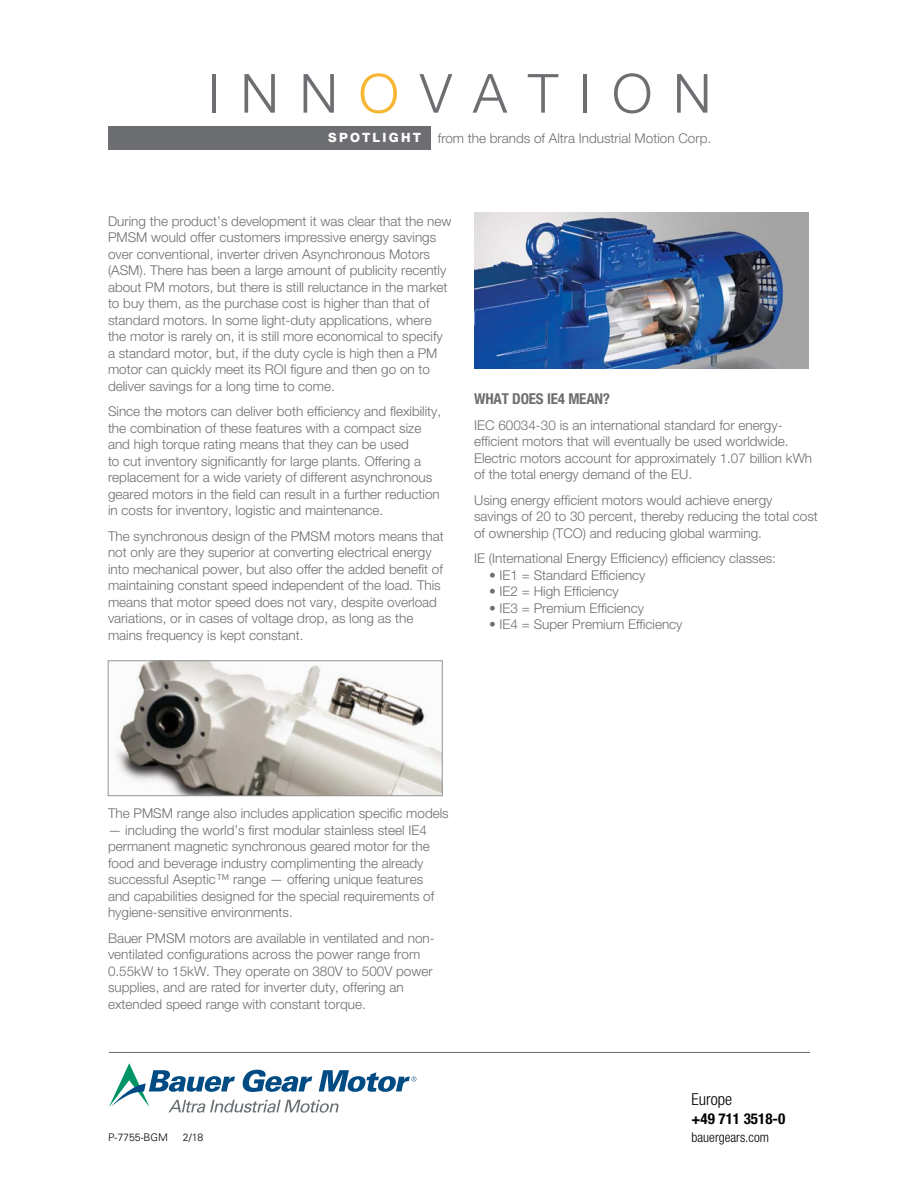
<style>
.page{position:relative;width:918px;height:1188px;background:#fff}
.page>*{position:absolute;margin:0;border:0;box-sizing:border-box;transform-origin:0 0}
.t1{font:300 54px "Helvetica Neue LT Std";letter-spacing:.39em;color:#6d6e71}
.t2{font:300 condensed 16.5px "Helvetica Neue LT Std";color:#000}
._06-Back-Sub{font:700 condensed 15px "Helvetica Neue LT Std";letter-spacing:-.01em;color:#6d6e71}
.t3{font:700 condensed 15px "Helvetica Neue LT Std";color:#000}
._05-Back-Body{font:300 13.5px/16.5px "Helvetica Neue LT Std";color:#6d6e71}
.t4{font:300 condensed 13.5px "Helvetica Neue LT Std";color:#000}
.t5{font:800 12.75px "Helvetica Neue LT Std";letter-spacing:.17em;color:#fff}
.t6{font:300 10.5px "Univers LT Std";color:#000}
.s1{color:#f7b633}
</style>
<div class="page">
<hr style="left:109px;top:1052px;width:701px;height:1px;background:#6d6e71">
<div style="left:108px;top:126px;width:322px;height:23px;background:#6d6e71"></div>
<img style="left:474px;top:213px;width:335px;height:155px">
<img style="left:116px;top:663px;width:324px;height:131px">
<div style="left:108px;top:661px;width:334px;height:135px;border:1px solid #939598"></div>
<svg style="left:109px;top:1063px;width:307px;height:50px"></svg>
<h1 class="t1" style="left:208px;top:60px;width:505px">INN<span class="s1">O</span>VATION</h1>
<p class="t5" style="left:328px;top:130px;width:94px">SPOTLIGHT</p>
<p class="_05-Back-Body" style="left:438px;top:130px;width:275px">from the brands of Altra Industrial Motion Corp.</p>
<p class="_05-Back-Body" style="left:108px;top:212px;width:345px">During the product’s development it was clear that the new PMSM would offer customers impressive energy savings over conventional, inverter driven Asynchronous Motors (ASM). There has been a large amount of publicity recently about PM motors, but there is still reluctance in the market to buy them, as the purchase cost is higher than that of standard motors. In some light-duty applications, where the motor is rarely on, it is still more economical to specify a standard motor, but, if the duty cycle is high then a PM motor can quickly meet its ROI figure and then go on to deliver savings for a long time to come.</p>
<p class="_05-Back-Body" style="left:108px;top:403px;width:335px">Since the motors can deliver both efficiency and flexibility, the combination of these features with a compact size and high torque rating means that they can be used<br>to cut inventory significantly for large plants. Offering a replacement for a wide variety of different asynchronous geared motors in the field can result in a further reduction in costs for inventory, logistic and maintenance.</p>
<p class="_05-Back-Body" style="left:108px;top:527px;width:337px">The synchronous design of the PMSM motors means that not only are they superior at converting electrical energy into mechanical power, but also offer the added benefit of maintaining constant speed independent of the load. This means that motor speed does not vary, despite overload variations, or in cases of voltage drop, as long as the mains frequency is kept constant.</p>
<p class="_06-Back-Sub" style="left:474px;top:390px;width:138px">WHAT DOES IE4 MEAN?</p>
<p class="_05-Back-Body" style="left:474px;top:416px;width:340px">IEC 60034-30 is an international standard for energy&shy;efficient motors that will eventually be used worldwide.<br>Electric motors account for approximately 1.07 billion kWh of the total energy demand of the EU.</p>
<p class="_05-Back-Body" style="left:474px;top:491px;width:345px">Using energy efficient motors would achieve energy savings of 20 to 30 percent, thereby reducing the total cost of ownership (TCO) and reducing global warming.</p>
<p class="_05-Back-Body" style="left:474px;top:550px;width:303px">IE (International Energy Efficiency) efficiency classes:</p>
<p class="_05-Back-Body" style="left:489px;top:566px;width:158px">• IE1 = Standard Efficiency</p>
<p class="_05-Back-Body" style="left:489px;top:583px;width:131px">• IE2 = High Efficiency</p>
<p class="_05-Back-Body" style="left:489px;top:599px;width:156px">• IE3 = Premium Efficiency</p>
<p class="_05-Back-Body" style="left:489px;top:616px;width:195px">• IE4 = Super Premium Efficiency</p>
<p class="_05-Back-Body" style="left:108px;top:805px;width:342px">The PMSM range also includes application specific models</p>
<p class="_05-Back-Body" style="left:108px;top:821px;width:328px">— including the world’s first modular stainless steel IE4 permanent magnetic synchronous geared motor for the food and beverage industry complimenting the already successful Aseptic™ range — offering unique features and capabilities designed for the special requirements of hygiene-sensitive environments.</p>
<p class="_05-Back-Body" style="left:108px;top:929px;width:328px">Bauer PMSM motors are available in ventilated and non&shy;ventilated configurations across the power range from 0.55kW to 15kW. They operate on 380V to 500V power supplies, and are rated for inverter duty, offering an extended speed range with constant torque.</p>
<p class="t6" style="left:108px;top:1131px;width:62px">P-7755-BGM</p>
<p class="t6" style="left:183px;top:1131px;width:22px">2/18</p>
<p class="t2" style="left:692px;top:1090px;width:42px">Europe</p>
<p class="t3" style="left:692px;top:1110px;width:95px">+49 711 3518-0</p>
<p class="t4" style="left:692px;top:1130px;width:79px">bauergears.com</p>
</div>
